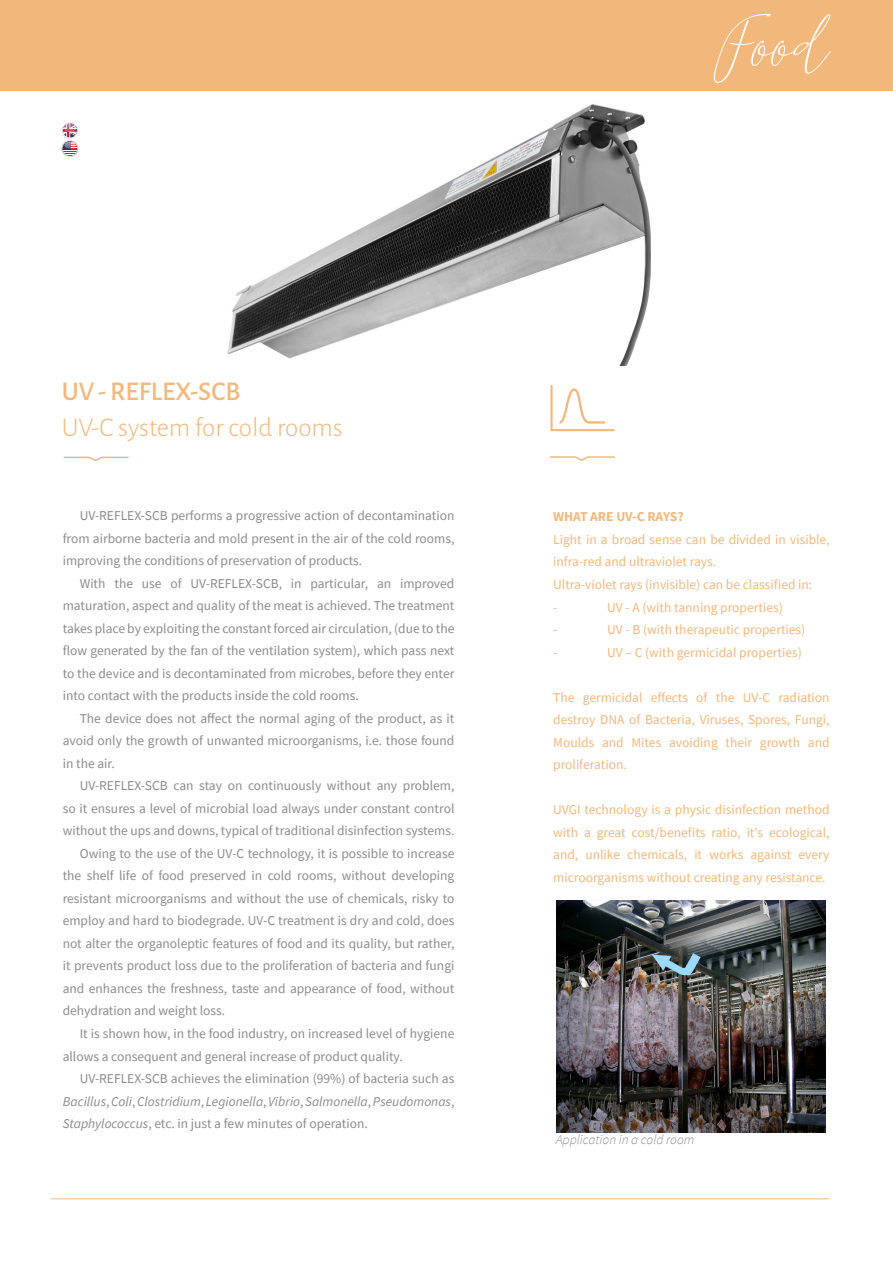
<style>
.page{position:relative;width:893px;height:1263px;background:#fff}
.page>*{position:absolute;margin:0;border:0;box-sizing:border-box;transform-origin:0 0}
.t1{font:italic 84px "Boho Script Drop";color:#fff}
.t2{font:300 27px "Alegreya Sans";color:#f2b77b}
.t3{font:500 27px "Alegreya Sans";color:#f2b77b}
.t4{font:13.5px/22.5px "Source Sans Pro";color:#8b8b8c;text-align:justify}
.t5{font:13.5px/22.5px "Source Sans Pro";color:#f2b77b;text-align:justify}
.t6{font:italic 300 13.5px "Source Sans Pro";color:#8b8b8c}
.t7{font:700 13.5px "Source Sans Pro";letter-spacing:-.01em;color:#f2b77b}
.s1{font-style:italic}
</style>
<div class="page">
<svg style="left:63px;top:456px;width:66px;height:6px"></svg>
<hr style="left:51px;top:1198px;width:778px;height:1px;background:#f2b77b">
<svg style="left:550px;top:456px;width:65px;height:5px"></svg>
<svg style="left:559px;top:388px;width:46px;height:36px"></svg>
<hr style="left:550px;top:386px;width:3px;height:44px;background:#f2b77b">
<hr style="left:551px;top:429px;width:63px;height:2px;background:#f2b77b">
<div style="left:0;top:0;width:893px;height:90px;background:#f2b77b"></div>
<svg style="left:61px;top:122px;width:18px;height:35px"></svg>
<img style="left:556px;top:900px;width:269px;height:232px">
<img style="left:227px;top:104px;width:424px;height:262px">
<p class="t1" style="left:708px;top:4px;width:151px">Food</p>
<p class="t3" style="left:62px;top:372px;width:180px">UV - REFLEX-SCB</p>
<p class="t2" style="left:62px;top:410px;width:282px">UV-C system for cold rooms</p>
<p class="t4" style="left:63px;top:505px;width:393px;text-indent:17px">UV-REFLEX-SCB performs a progressive action of decontamination from airborne bacteria and mold present in the air of the cold rooms, improving the conditions of preservation of products.</p>
<p class="t4" style="left:63px;top:572px;width:393px;text-indent:17px">With the use of UV-REFLEX-SCB, in particular, an improved maturation, aspect and quality of the meat is achieved. The treatment takes place by exploiting the constant forced air circulation, (due to the flow generated by the fan of the ventilation system), which pass next to the device and is decontaminated from microbes, before they enter into contact with the products inside the cold rooms.</p>
<p class="t4" style="left:63px;top:707px;width:393px;text-indent:17px">The device does not affect the normal aging of the product, as it avoid only the growth of unwanted microorganisms, i.e. those found in the air.</p>
<p class="t4" style="left:63px;top:775px;width:393px;text-indent:17px">UV-REFLEX-SCB can stay on continuously without any problem, so it ensures a level of microbial load always under constant control without the ups and downs, typical of traditional disinfection systems.</p>
<p class="t4" style="left:63px;top:842px;width:393px;text-indent:17px">Owing to the use of the UV-C technology, it is possible to increase the shelf life of food preserved in cold rooms, without developing resistant microorganisms and without the use of chemicals, risky to employ and hard to biodegrade. UV-C treatment is dry and cold, does not alter the organoleptic features of food and its quality, but rather, it prevents product loss due to the proliferation of bacteria and fungi and enhances the freshness, taste and appearance of food, without dehydration and weight loss.</p>
<p class="t4" style="left:63px;top:1022px;width:393px;text-indent:17px">It is shown how, in the food industry, on increased level of hygiene allows a consequent and general increase of product quality.</p>
<p class="t4" style="left:63px;top:1067px;width:393px;text-indent:17px">UV-REFLEX-SCB achieves the elimination (99%) of bacteria such as <span class="s1">Bacillus</span>, <span class="s1">Coli</span>, <span class="s1">Clostridium</span>, <span class="s1">Legionella</span>, <span class="s1">Vibrio</span>, <span class="s1">Salmonella</span>, <span class="s1">Pseudomonas</span>, <span class="s1">Staphylococcus</span>, etc. in just a few minutes of operation.</p>
<p class="t7" style="left:553px;top:508px;width:132px">WHAT ARE UV-C RAYS?</p>
<p class="t5" style="left:553px;top:528px;width:278px">Light in a broad sense can be divided in visible, infra-red and ultraviolet rays.</p>
<p class="t5" style="left:553px;top:573px;width:261px">Ultra-violet rays (invisible) can be classified in:</p>
<p class="t5" style="left:553px;top:596px;width:6px">-</p>
<p class="t5" style="left:607px;top:596px;width:177px">UV - A (with tanning properties)</p>
<p class="t5" style="left:553px;top:618px;width:6px">-</p>
<p class="t5" style="left:607px;top:618px;width:200px">UV - B (with therapeutic properties)</p>
<p class="t5" style="left:553px;top:641px;width:6px">-</p>
<p class="t5" style="left:607px;top:641px;width:196px">UV – C (with germicidal properties)</p>
<p class="t5" style="left:553px;top:686px;width:278px">The germicidal effects of the UV-C radiation destroy DNA of Bacteria, Viruses, Spores, Fungi, Moulds and Mites avoiding their growth and proliferation.</p>
<p class="t5" style="left:553px;top:798px;width:278px">UVGI technology is a physic disinfection method with a great cost/benefits ratio, it's ecological, and, unlike chemicals, it works against every microorganisms without creating any resistance.</p>
<p class="t6" style="left:556px;top:1131px;width:140px">Application in a cold room</p>
</div>
